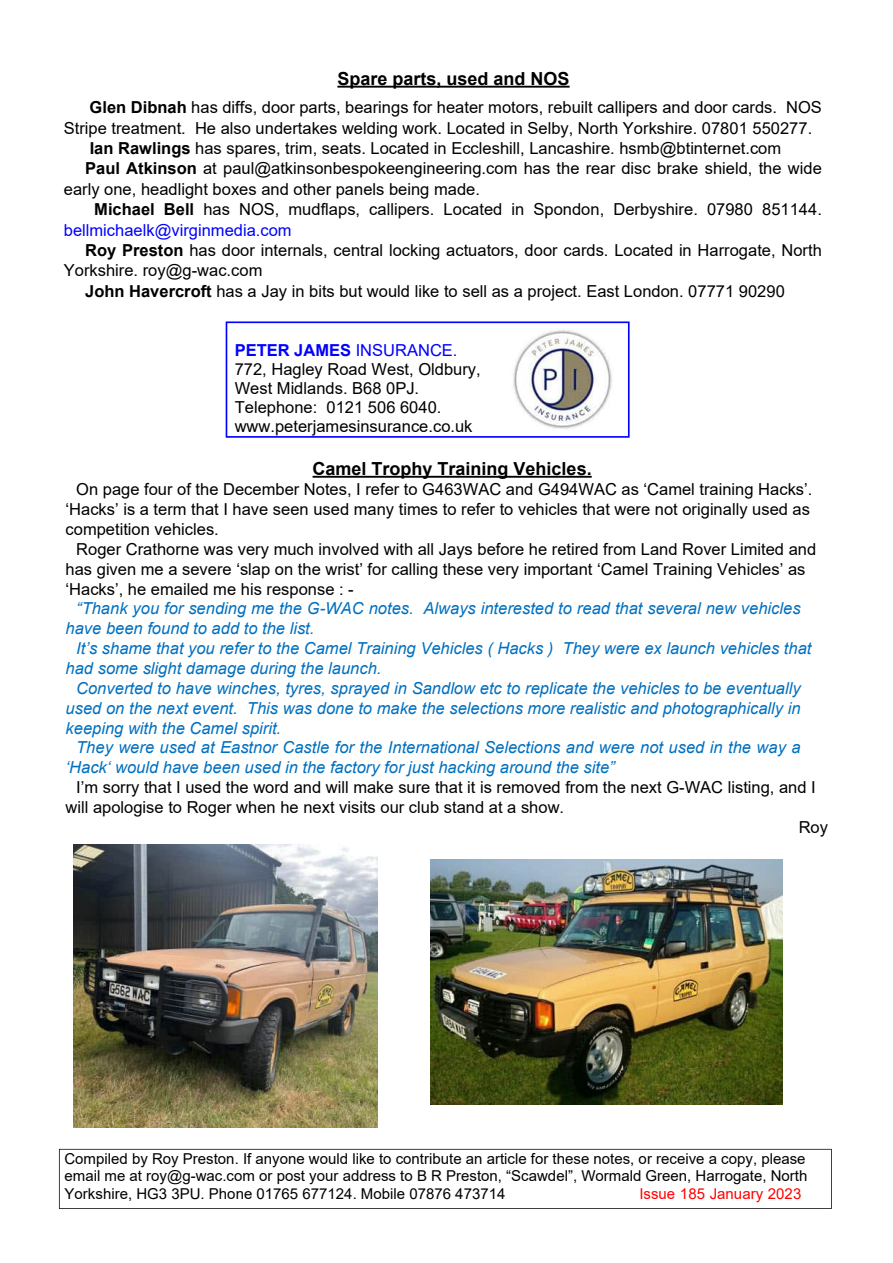
<style>
.page{position:relative;width:893px;height:1263px;background:#fff}
.page>*{position:absolute;margin:0;border:0;box-sizing:border-box;transform-origin:0 0}
.t1{font:700 18px "Arial";color:#000}
.t2{font:16.5px/19.8px "Arial";color:#000}
.t3{font:italic 16.5px/19.8px "Arial";color:#0070c0}
.t4{font:16.5px "Arial";color:#00f}
.t5{font:15px/17.2px "Arial";color:#000}
.t6{font:15px "Arial";color:#f00}
.s1{font-weight:700}
.s2{font-weight:700;color:#00f}
.s3{color:#00f}
</style>
<div class="page">
<svg style="left:59px;top:1149px;width:773px;height:60px"></svg>
<img style="left:73px;top:844px;width:305px;height:283px">
<img style="left:431px;top:860px;width:352px;height:244px">
<hr style="left:313px;top:476px;width:279px;height:2px;background:#000">
<hr style="left:337px;top:86px;width:233px;height:2px;background:#000">
<svg style="left:226px;top:321px;width:404px;height:117px"></svg>
<img style="left:511px;top:328px;width:102px;height:103px">
<p class="t1" style="left:337px;top:72px;width:234px">Spare parts, used and NOS</p>
<p class="t2" style="left:90px;top:99px;width:734px"><span class="s1">Glen Dibnah</span> has diffs, door parts, bearings for heater motors, rebuilt callipers and door cards. NOS</p>
<p class="t2" style="left:64px;top:119px;width:750px">Stripe treatment. He also undertakes welding work. Located in Selby, North Yorkshire. 07801 550277.</p>
<p class="t2" style="left:90px;top:140px;width:693px"><span class="s1">Ian Rawlings</span> has spares, trim, seats. Located in Eccleshill, Lancashire. hsmb@btinternet.com</p>
<p class="t2" style="left:85px;top:160px;width:738px"><span class="s1">Paul Atkinson</span> at paul@atkinsonbespokeengineering.com has the rear disc brake shield, the wide</p>
<p class="t2" style="left:64px;top:181px;width:418px">early one, headlight boxes and other panels being made.</p>
<p class="t2" style="left:94px;top:201px;width:729px"><span class="s1">Michael Bell</span> has NOS, mudflaps, callipers. Located in Spondon, Derbyshire. 07980 851144.</p>
<p class="t4" style="left:64px;top:224px;width:229px">bellmichaelk@virginmedia.com</p>
<p class="t2" style="left:85px;top:242px;width:738px"><span class="s1">Roy Preston</span> has door internals, central locking actuators, door cards. Located in Harrogate, North</p>
<p class="t2" style="left:64px;top:262px;width:200px">Yorkshire. roy@g-wac.com</p>
<p class="t2" style="left:85px;top:283px;width:701px"><span class="s1">John Havercroft</span> has a Jay in bits but would like to sell as a project. East London. 07771 90290</p>
<p class="t2" style="left:235px;top:342px;width:248px;line-height:18.9px"><span class="s2">PETER JAMES</span> <span class="s3">INSURANCE.<br></span>772, Hagley Road West, Oldbury,<br>West Midlands. B68 0PJ.<br>Telephone: 0121 506 6040. www.peterjamesinsurance.co.uk</p>
<p class="t1" style="left:313px;top:462px;width:281px">Camel Trophy Training Vehicles.</p>
<p class="t2" style="left:66px;top:481px;width:748px;text-indent:11px">On page four of the December Notes, I refer to G463WAC and G494WAC as ‘Camel training Hacks’. ‘Hacks’ is a term that I have seen used many times to refer to vehicles that were not originally used as competition vehicles.</p>
<p class="t2" style="left:66px;top:541px;width:752px;text-indent:11px">Roger Crathorne was very much involved with all Jays before he retired from Land Rover Limited and has given me a severe ‘slap on the wrist’ for calling these very important ‘Camel Training Vehicles’ as ‘Hacks’, he emailed me his response : -</p>
<p class="t3" style="left:66px;top:600px;width:737px;text-indent:11px">“Thank you for sending me the G-WAC notes. Always interested to read that several new vehicles have been found to add to the list.</p>
<p class="t3" style="left:66px;top:640px;width:747px;text-indent:11px">It’s shame that you refer to the Camel Training Vehicles ( Hacks ) They were ex launch vehicles that had some slight damage during the launch.</p>
<p class="t3" style="left:66px;top:680px;width:737px;text-align:justify;text-indent:11px">Converted to have winches, tyres, sprayed in Sandlow etc to replicate the vehicles to be eventually used on the next event. This was done to make the selections more realistic and photographically in keeping with the Camel spirit.</p>
<p class="t3" style="left:66px;top:739px;width:737px;text-indent:11px">They were used at Eastnor Castle for the International Selections and were not used in the way a ‘Hack‘ would have been used in the factory for just hacking around the site”</p>
<p class="t2" style="left:76px;top:779px;width:741px">I’m sorry that I used the word and will make sure that it is removed from the next G-WAC listing, and I</p>
<p class="t2" style="left:66px;top:799px;width:500px">will apologise to Roger when he next visits our club stand at a show.</p>
<p class="t2" style="left:799px;top:819px;width:31px">Roy</p>
<p class="t5" style="left:64px;top:1152px;width:744px">Compiled by Roy Preston. If anyone would like to contribute an article for these notes, or receive a copy, please email me at roy@g-wac.com or post your address to B R Preston, “Scawdel”, Wormald Green, Harrogate, North<br>Yorkshire, HG3 3PU. Phone 01765 677124. Mobile 07876 473714</p>
<p class="t6" style="left:639px;top:1188px;width:163px">Issue 185 January 2023</p>
</div>
